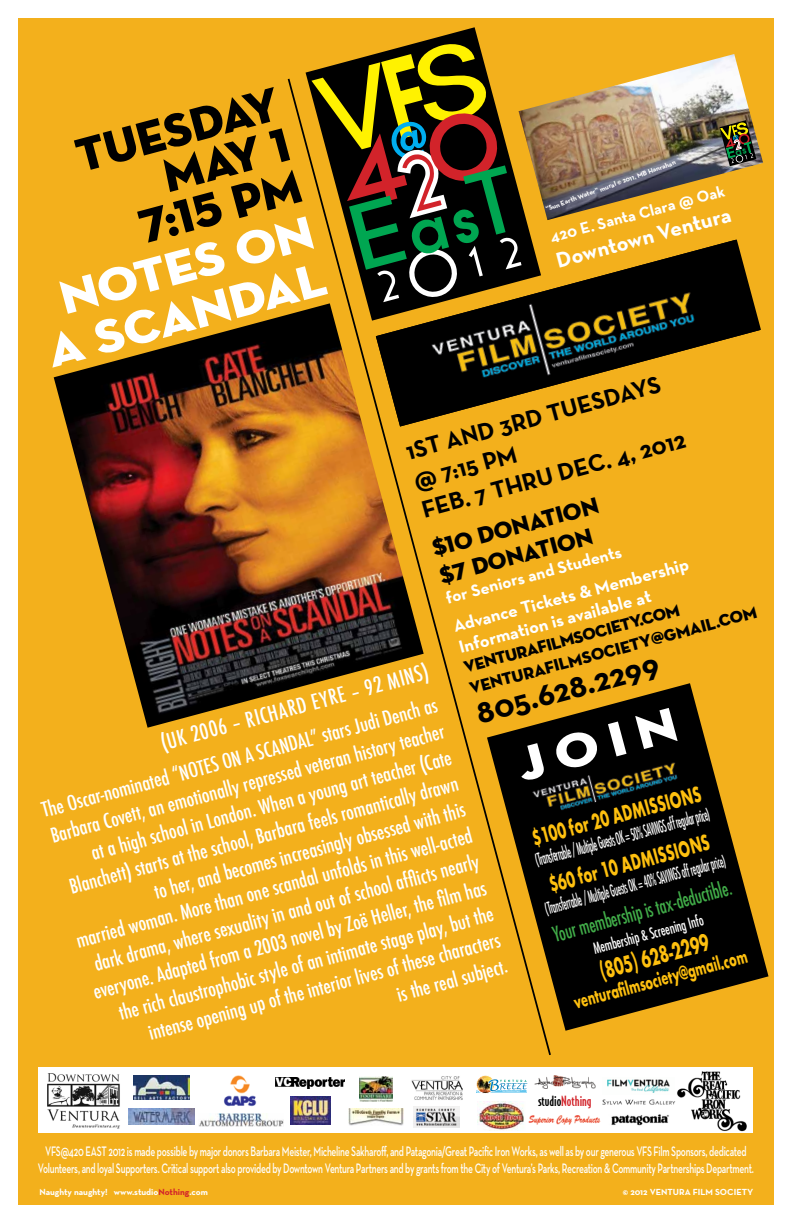
<style>
.page{position:relative;width:792px;height:1224px;background:#fff}
.page>*{position:absolute;margin:0;border:0;box-sizing:border-box;transform-origin:0 0}
.t1{font:49.1px "Neutra Disp Titling";color:#fff;scale:1.15 1}
.t2{font:48px/42.6px "Neutra Disp Titling";color:#000;text-align:right}
.t3{font:48px/48px "Neutra Disp Titling";color:#fff;text-align:center;scale:1.09 1}
.t4{font:700 32.7px "Neutra Text";color:#000}
.t5{font:700 25px "Futura T";color:#fec00f;scale:.63 1}
.t6{font:700 24.4px/30px "Neutra Text";color:#000}
.t7{font:23.8px/28.5px "Neutra Disp Titling";color:#000}
.t8{font:700 23.2px "Futura T";color:#fec00f;scale:.63 1}
.t9{font:700 22px "Neutra Text";color:#fff}
.t10{font:500 condensed 21px "Futura";color:#fff}
.t11{font:condensed 20.5px "Futura";color:#41ad49;scale:.84 1}
.t12{font:500 condensed 20px/27px "Futura";color:#fff;text-align:right}
.t13{font:700 20px "Futura T";color:#fec00f;scale:.63 1}
.t14{font:700 17.8px/21.4px "Neutra Text";color:#fff}
.t15{font:17px/21.8px "Neutra Disp Titling";color:#000}
.t16{font:700 17px "Neutra Text";color:#fff}
.t17{font:condensed 16.4px "Futura";color:#fff;scale:.57 1}
.t18{font:700 16px "Neutra Text";color:#fff}
.t19{font:condensed 15px "Futura";color:#fff;scale:.84 1}
.t20{font:600 14px/16.8px "Neutra Text";letter-spacing:-.03em;color:#fff;text-align:center;scale:.67 1}
.t21{font:500 13.4px "Bodega Sans";color:#d2232a}
.t22{font:700 9px "Neutra Text";color:#fff}
.t23{font:700 7px "Neutra Text";color:#fff}
.s1{color:#000}
.s2{color:#d2232a}
</style>
<div class="page">
<div style="left:18px;top:18px;width:756px;height:1187px;background:#f3b01c"></div>
<div style="left:39px;top:1067px;width:714px;height:66px;background:#fff"></div>
<img style="left:552px;top:54px;width:211px;height:165px">
<svg style="left:287px;top:78px;width:265px;height:978px"></svg>
<img style="left:424px;top:240px;width:336px;height:187px">
<svg style="left:487px;top:683px;width:282px;height:348px;fill:#000"></svg>
<img style="left:520px;top:749px;width:176px;height:71px">
<svg style="left:306px;top:27px;width:235px;height:294px"></svg>
<img style="left:54px;top:303px;width:370px;height:425px">
<img style="left:134px;top:1076px;width:55px;height:24px">
<img style="left:198px;top:1113px;width:86px;height:13px">
<img style="left:411px;top:1076px;width:52px;height:24px">
<img style="left:413px;top:1107px;width:46px;height:21px">
<img style="left:476px;top:1075px;width:19px;height:19px;border-radius:9px">
<div style="left:476px;top:1075px;width:19px;height:19px;border:1px solid #fff;border-radius:50%"></div>
<svg style="left:488px;top:1078px;width:40px;height:14px"></svg>
<img style="left:478px;top:1102px;width:46px;height:28px">
<img style="left:276px;top:1077px;width:69px;height:11px">
<img style="left:290px;top:1096px;width:40px;height:28px">
<img style="left:611px;top:1114px;width:58px;height:12px">
<img style="left:602px;top:1099px;width:74px;height:6px">
<img style="left:677px;top:1071px;width:69px;height:60px">
<img style="left:360px;top:1076px;width:32px;height:25px">
<img style="left:349px;top:1108px;width:54px;height:18px">
<img style="left:48px;top:1074px;width:72px;height:55px">
<img style="left:223px;top:1075px;width:34px;height:32px">
<img style="left:128px;top:1109px;width:66px;height:16px">
<img style="left:607px;top:1079px;width:63px;height:14px">
<img style="left:535px;top:1075px;width:60px;height:14px">
<img style="left:529px;top:1116px;width:72px;height:9px">
<svg style="left:719px;top:120px;width:37px;height:46px;background:#5b5739"></svg>
<svg style="left:308px;top:43px;width:214px;height:259px"></svg>
<h2 class="t2" style="left:72px;top:136px;width:210px;rotate:-15deg">Tuesday may 1<br>7:15 pm</h2>
<h2 class="t3" style="left:29px;top:283px;width:265px;rotate:-15deg">notes on a scandal</h2>
<p class="t23" style="left:544px;top:205px;width:141px;rotate:-20deg">“ S un E arth Wate r” m ural © 2 01 1 , M B Hanrah an</p>
<p class="t18" style="left:548px;top:227px;width:181px;rotate:-15deg">420 E. Santa C lara @ O ak</p>
<p class="t9" style="left:553px;top:247px;width:185px;rotate:-15deg">D ow ntow n Ve ntura</p>
<p class="t6" style="left:403px;top:437px;width:274px;rotate:-15deg">1st and 3rd Tues days @ 7:15 pm<br>Feb . 7 th ru De c . 4, 2012</p>
<p class="t7" style="left:429px;top:535px;width:173px;rotate:-15deg">$10 donation $7 donation</p>
<p class="t16" style="left:443px;top:588px;width:183px;rotate:-15deg">forS e niors and S tud e nts</p>
<p class="t14" style="left:451px;top:616px;width:245px;rotate:-15deg">Advance Tickets &amp; Membership<br>I nform ation is avail ab l e at</p>
<p class="t15" style="left:462px;top:657px;width:298px;rotate:-15deg">venturafilmsociety.com venturafilmsociety@gmail.com</p>
<h3 class="t4" style="left:471px;top:693px;width:190px;rotate:-15deg">805.628.2299</h3>
<p class="t10" style="left:158px;top:730px;width:278px;rotate:-15deg">(UK 2006 – RICHARD EYRE – 92 MINS)</p>
<p class="t12" style="left:38px;top:798px;width:411px;rotate:-15deg">The Oscar-nominated “NOTES ON A SCANDAL” stars Judi Dench as Barbara Covett, an emotionally repressed veteran history teacher at a high school in London. When a young art teacher (Cate Blanchett) starts at the school, Barbara feels romantically drawn to her, and becomes increasingly obsessed with this<br>married woman. More than one scandal unfolds in this well-acted dark drama, where sexuality in and out of school affl icts nearly everyone. Adapted from a 2003 novel by Zoë Heller, the fi lm has the rich claustrophobic style of an intimate stage play, but the intense opening up of the interior lives of these characters<br>is the real subject.</p>
<h1 class="t1" style="left:510px;top:736px;width:144px;rotate:-15deg">Join</h1>
<p class="t8" style="left:529px;top:825px;width:278px;rotate:-15deg">$100 for 20 ADMISSIONS</p>
<p class="t17" style="left:533px;top:850px;width:317px;rotate:-15deg">(Transferrable / Multiple Guests OK = 50% SAVINGS off regular price)</p>
<p class="t8" style="left:546px;top:871px;width:264px;rotate:-15deg">$60 for 10 ADMISSIONS</p>
<p class="t17" style="left:543px;top:899px;width:328px;rotate:-15deg">(Transferrable / Multiple Guests OK = 40% SAVINGS off regular price)</p>
<p class="t11" style="left:550px;top:922px;width:221px;rotate:-15deg">Your membership is tax-deductible.</p>
<p class="t19" style="left:591px;top:940px;width:137px;rotate:-15deg">Membership &amp; Screening Info</p>
<p class="t5" style="left:596px;top:957px;width:180px;rotate:-15deg">(805) 628-2299</p>
<p class="t13" style="left:571px;top:991px;width:286px;rotate:-15deg">venturafi lmsociety@gmail.com</p>
<p class="t21" style="left:538px;top:1092px;width:55px"><span class="s1">studio</span>Nothing</p>
<p class="t20" style="left:38px;top:1143px;width:1071px">VFS@420 EAST 2012 is made possible by major donors Barbara Meister, Micheline Sakharoff, and Patagonia/Great Pacific Iron Works, as well as by our generous VFS Film Sponsors, dedicated<br>Volunteers, and loyal Supporters. Critical support also provided by Downtown Ventura Partners and by grants from the City of Ventura’s Parks, Recreation &amp; Community Partnerships Department.</p>
<p class="t22" style="left:39px;top:1186px;width:170px">Naughty naughty! www.studio<span class="s2">Nothing</span>.com</p>
<p class="t22" style="left:623px;top:1186px;width:132px">© 2012 ventura film society</p>
</div>
